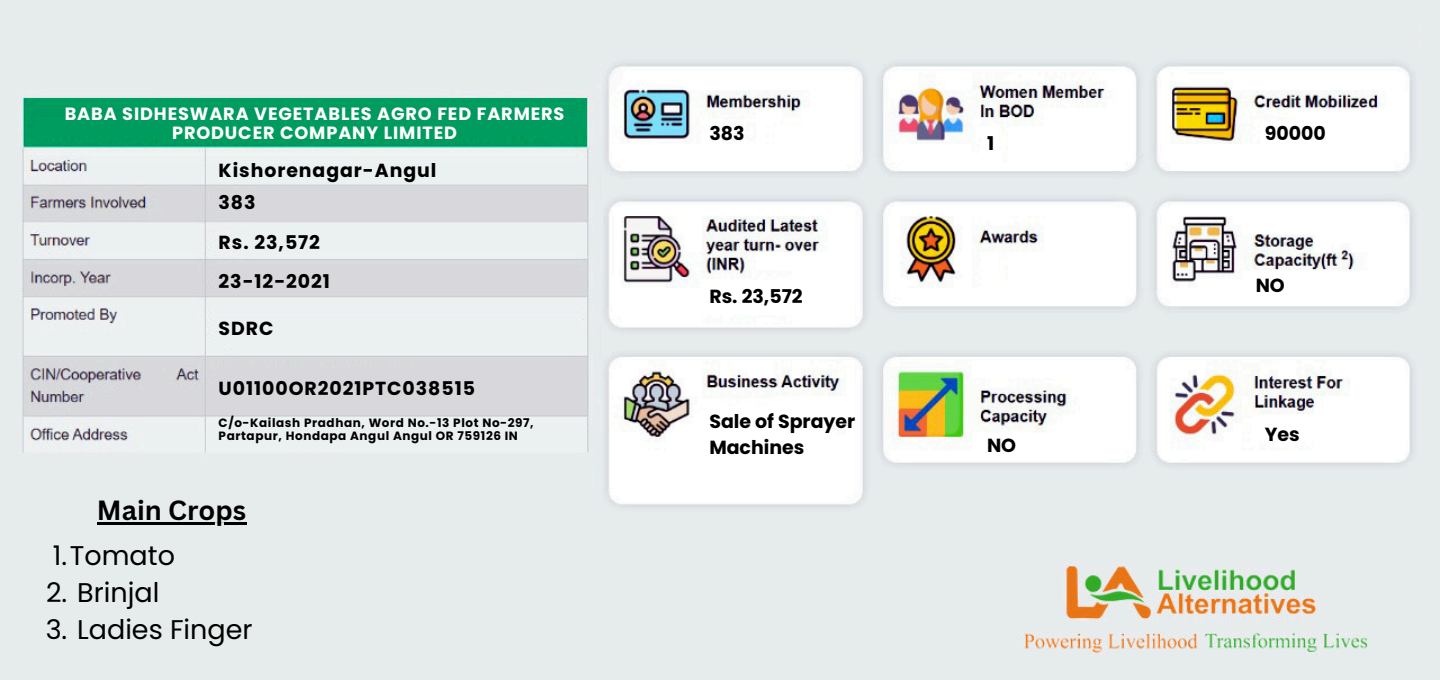
<style>
.page{position:relative;width:1440px;height:680px;background:#fff}
.page>*{position:absolute;margin:0;border:0;box-sizing:border-box;transform-origin:0 0}
.t1{font:27px "Poppins";color:#000}
.t2{font:700 27px "Canva Sans";color:#000}
.t3{font:700 18.9px "Poppins";letter-spacing:.05em;color:#000}
.t4{font:700 18.9px/25.8px "Poppins";color:#000}
.t5{font:700 17.7px/19.2px "Poppins";letter-spacing:.05em;color:#fff;text-align:center}
.t6{font:700 12px/13px "Poppins";letter-spacing:.05em;color:#000}
</style>
<div class="page">
<img style="left:0;top:0;width:1440px;height:679px">
<hr style="left:97px;top:522px;width:149px;height:3px;background:#000">
<h3 class="t5" style="left:65px;top:104px;width:501px">BABA SIDHESWARA VEGETABLES AGRO FED FARMERS<br>PRODUCER COMPANY LIMITED</h3>
<h4 class="t3" style="left:219px;top:157px;width:219px">Kishorenagar-Angul</h4>
<h4 class="t3" style="left:219px;top:189px;width:38px">383</h4>
<h4 class="t3" style="left:219px;top:229px;width:103px">Rs. 23,572</h4>
<h4 class="t3" style="left:219px;top:268px;width:113px">23-12-2021</h4>
<h4 class="t3" style="left:219px;top:315px;width:56px">SDRC</h4>
<h3 class="t3" style="left:219px;top:375px;width:258px">U01100OR2021PTC038515</h3>
<h4 class="t6" style="left:219px;top:416px;width:317px">C/o-Kailash Pradhan, Word No.-13 Plot No-297,<br>Partapur, Hondapa Angul Angul OR 759126 IN</h4>
<h3 class="t2" style="left:97px;top:491px;width:151px">Main Crops</h3>
<p class="t1" style="left:53px;top:536px;width:124px">1.Tomato</p>
<h1 class="t1" style="left:46px;top:573px;width:115px">2. Brinjal</h1>
<p class="t1" style="left:46px;top:610px;width:208px">3. Ladies Finger</p>
<p class="t3" style="left:709px;top:120px;width:37px">383</p>
<p class="t3" style="left:709px;top:283px;width:95px">Rs. 23,572</p>
<h3 class="t4" style="left:709px;top:408px;width:147px">Sale of Sprayer<br>Machines</h3>
<p class="t3" style="left:987px;top:130px;width:9px">1</p>
<h4 class="t3" style="left:987px;top:432px;width:31px">NO</h4>
<h4 class="t3" style="left:1265px;top:120px;width:63px">90000</h4>
<h3 class="t3" style="left:1256px;top:272px;width:31px">NO</h3>
<h4 class="t3" style="left:1265px;top:420px;width:36px">Yes</h4>
</div>
